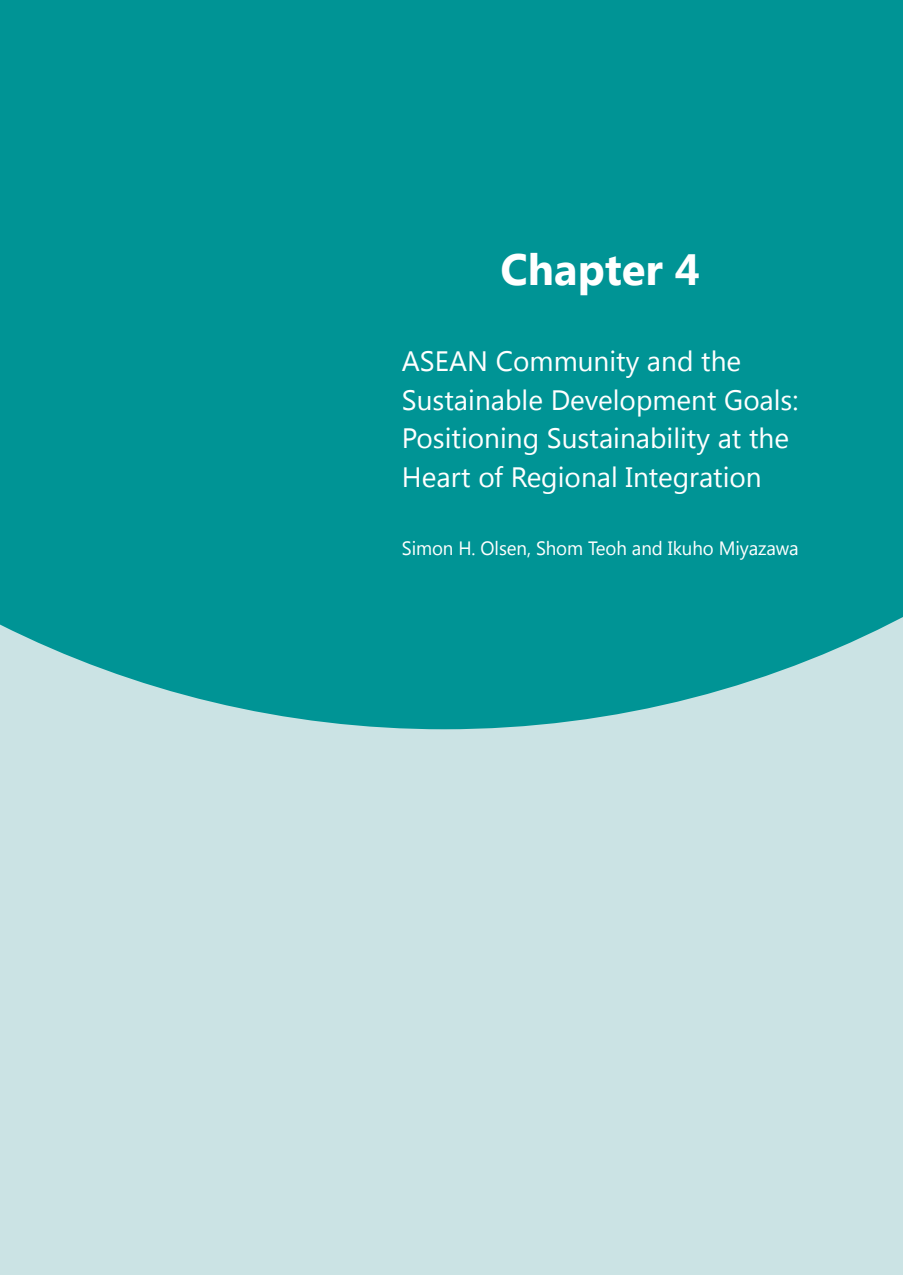
<style>
.page{position:relative;width:903px;height:1275px;background:#cbe3e4}
.page>*{position:absolute;margin:0;border:0;box-sizing:border-box;transform-origin:0 0}
.t1{font:700 43.75px "Segoe UI";color:#fff}
.t2{font:28px/38.5px "Segoe UI";color:#fff}
.t3{font:19.25px "Segoe UI";letter-spacing:-.005em;color:#fff}
</style>
<div class="page">
<div style="left:0;top:0;width:903px;height:729px;background:#009495"></div>
<h1 class="t1" style="left:500px;top:238px;width:201px">Chapter 4</h1>
<p class="t2" style="left:402px;top:341px;width:398px">ASEAN Community and the<br>Sustainable Development Goals:<br>Positioning Sustainability at the<br>Heart of Regional Integration</p>
<p class="t3" style="left:402px;top:535px;width:398px">Simon H. Olsen, Shom Teoh and Ikuho Miyazawa</p>
</div>
